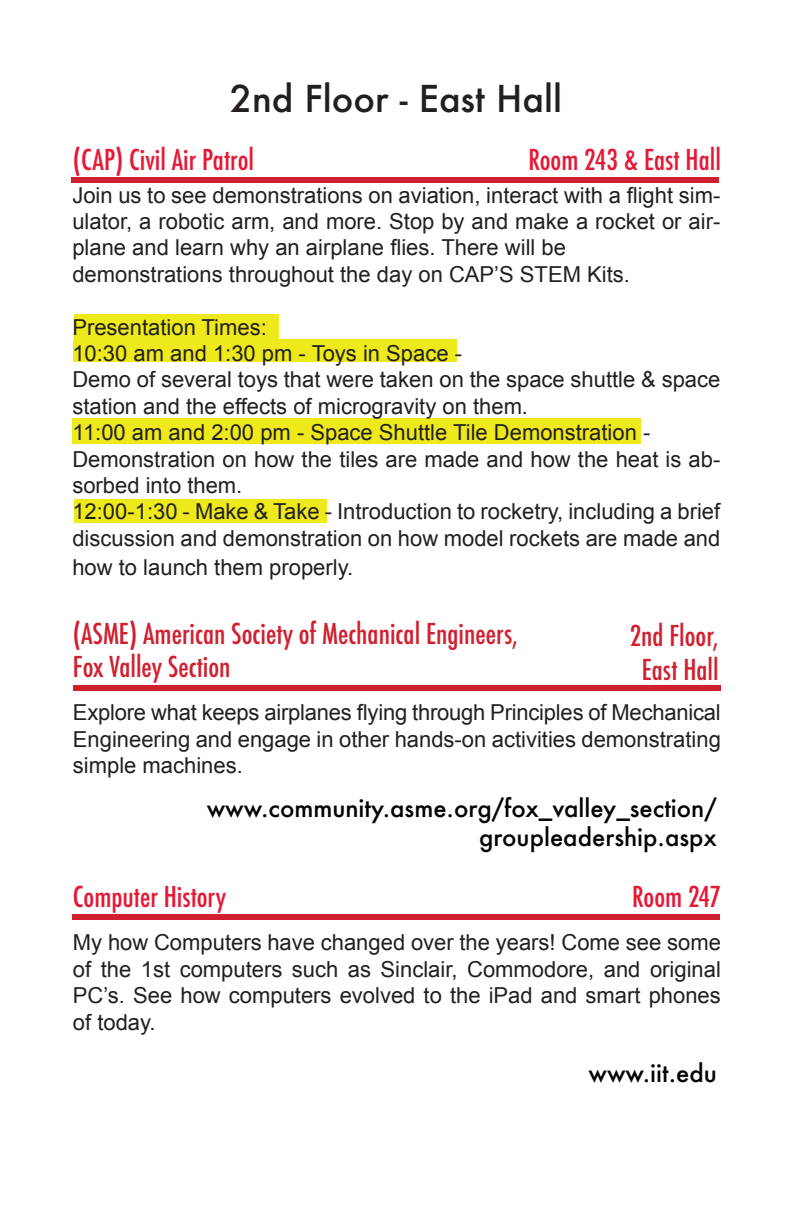
<style>
.page{position:relative;width:792px;height:1224px;background:#fff}
.page>*{position:absolute;margin:0;border:0;box-sizing:border-box;transform-origin:0 0}
.t1{font:500 36px "Futura";color:#231f20}
.t2{font:500 condensed 28px/33.6px "Futura";color:#d0202f}
.t3{font:500 condensed 28px "Futura";color:#e51836}
.t4{font:500 24px "Futura";color:#040503}
.t5{font:22px/26.4px "Arial";color:#231f20;text-align:justify}
</style>
<div class="page">
<div style="left:73px;top:685px;width:648px;height:6px;background:#d0202f"></div>
<div style="left:74px;top:314px;width:204px;height:26px;background:#ede91a"></div>
<div style="left:73px;top:340px;width:384px;height:22px;background:#ede91a"></div>
<div style="left:72px;top:419px;width:569px;height:25px;background:#ede91a"></div>
<div style="left:74px;top:500px;width:253px;height:23px;background:#ede91a"></div>
<div style="left:71px;top:177px;width:648px;height:6px;background:#d0202f"></div>
<div style="left:72px;top:914px;width:648px;height:6px;background:#d0202f"></div>
<p class="t1" style="left:230px;top:74px;width:334px">2nd Floor - East Hall</p>
<p class="t3" style="left:73px;top:141px;width:183px">(CAP) Civil Air Patrol</p>
<p class="t3" style="left:528px;top:141px;width:194px">Room 243 &amp; East Hall</p>
<p class="t5" style="left:72px;top:182px;width:649px">Join us to see demonstrations on aviation, interact with a flight sim&shy;ulator, a robotic arm, and more. Stop by and make a rocket or air&shy;plane and learn why an airplane flies. There will be</p>
<p class="t5" style="left:72px;top:261px;width:559px">demonstrations throughout the day on CAP’S STEM Kits.</p>
<p class="t5" style="left:72px;top:314px;width:196px">Presentation Times:</p>
<p class="t5" style="left:72px;top:340px;width:391px">10:30 am and 1:30 pm - Toys in Space -</p>
<p class="t5" style="left:72px;top:367px;width:650px">Demo of several toys that were taken on the space shuttle &amp; space station and the effects of microgravity on them.</p>
<p class="t5" style="left:72px;top:420px;width:579px">11:00 am and 2:00 pm - Space Shuttle Tile Demonstration -</p>
<p class="t5" style="left:72px;top:446px;width:649px">Demonstration on how the tiles are made and how the heat is ab&shy;sorbed into them.</p>
<p class="t5" style="left:72px;top:499px;width:649px">12:00-1:30 - Make &amp; Take - Introduction to rocketry, including a brief discussion and demonstration on how model rockets are made and</p>
<p class="t5" style="left:72px;top:554px;width:282px">how to launch them properly.</p>
<p class="t2" style="left:73px;top:617px;width:447px">(ASME) American Society of Mechanical Engineers,<br>Fox Valley Section</p>
<p class="t2" style="left:630px;top:619px;width:90px">2nd Floor,</p>
<p class="t2" style="left:642px;top:653px;width:78px">East Hall</p>
<p class="t5" style="left:73px;top:700px;width:649px">Explore what keeps airplanes flying through Principles of Mechanical Engineering and engage in other hands-on activities demonstrating simple machines.</p>
<p class="t4" style="left:207px;top:792px;width:512px">www.community.asme.org/fox_valley_section/</p>
<p class="t4" style="left:479px;top:821px;width:239px">groupleadership.aspx</p>
<p class="t3" style="left:73px;top:879px;width:155px">Computer History</p>
<p class="t3" style="left:632px;top:879px;width:90px">Room 247</p>
<p class="t5" style="left:73px;top:930px;width:649px">My how Computers have changed over the years! Come see some of the 1st computers such as Sinclair, Commodore, and original PC’s. See how computers evolved to the iPad and smart phones of today.</p>
<p class="t4" style="left:588px;top:1057px;width:130px">www.iit.edu</p>
</div>
